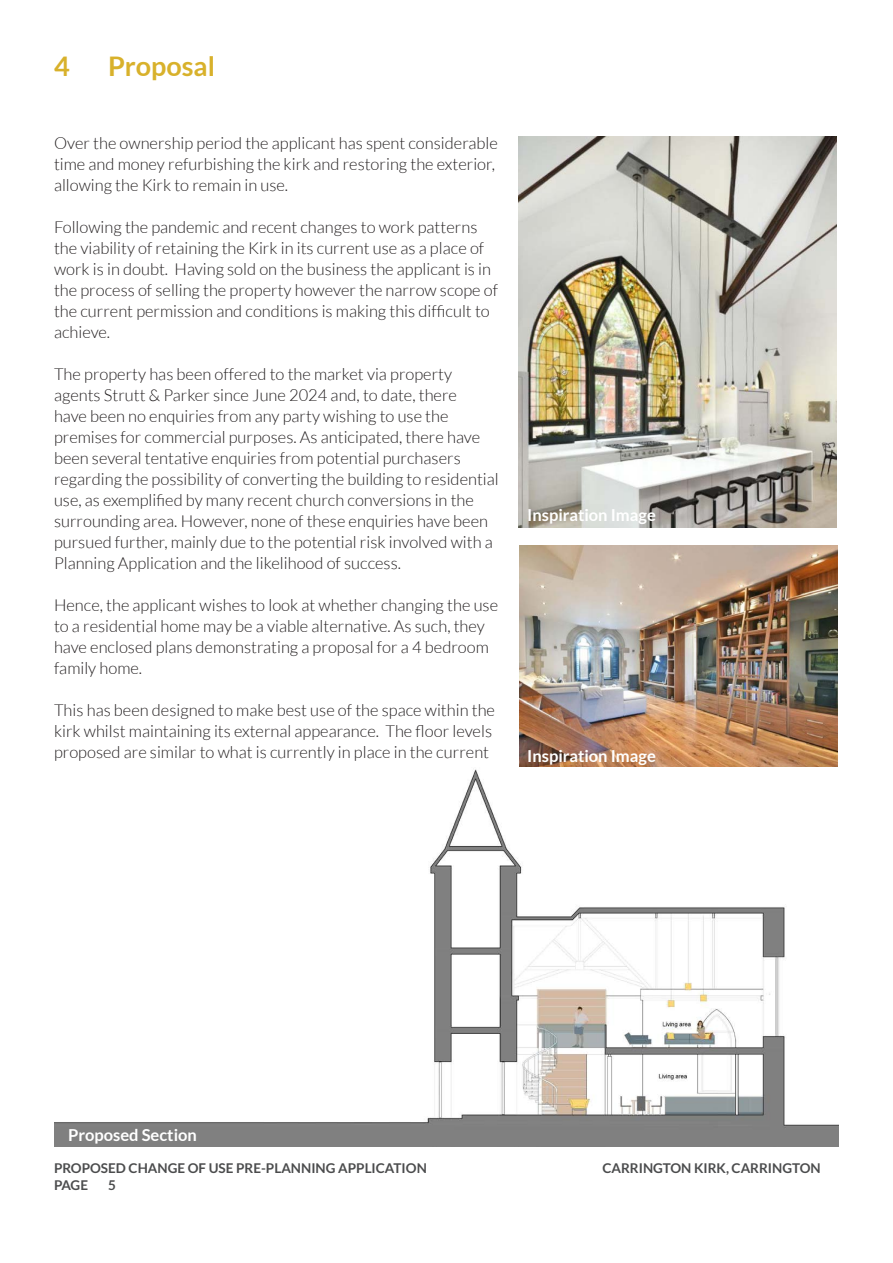
<style>
.page{position:relative;width:893px;height:1263px;background:#fff}
.page>*{position:absolute;margin:0;border:0;box-sizing:border-box;transform-origin:0 0}
.t1{font:700 27px "Lato";color:#d8b12b}
.t2{font:300 16.5px/21px "Lato";color:#231f20}
.t3{font:700 16.5px "Lato";color:#fff}
.t4{font:700 13.5px "Lato";color:#4b4c4d}
</style>
<div class="page">
<img style="left:520px;top:546px;width:318px;height:221px">
<img style="left:519px;top:136px;width:318px;height:391px">
<img style="left:54px;top:769px;width:785px;height:377px">
<p class="t1" style="left:54px;top:50px;width:17px">4</p>
<p class="t1" style="left:108px;top:50px;width:109px">Proposal</p>
<p class="t2" style="left:54px;top:133px;width:445px">Over the ownership period the applicant has spent considerable time and money refurbishing the kirk and restoring the exterior, allowing the Kirk to remain in use.</p>
<p class="t2" style="left:54px;top:217px;width:446px">Following the pandemic and recent changes to work patterns the viability of retaining the Kirk in its current use as a place of work is in doubt. Having sold on the business the applicant is in the process of selling the property however the narrow scope of the current permission and conditions is making this difficult to achieve.</p>
<p class="t2" style="left:54px;top:364px;width:446px">The property has been offered to the market via property agents Strutt &amp; Parker since June 2024 and, to date, there<br>have been no enquiries from any party wishing to use the premises for commercial purposes. As anticipated, there have been several tentative enquiries from potential purchasers regarding the possibility of converting the building to residential use, as exemplified by many recent church conversions in the surrounding area. However, none of these enquiries have been pursued further, mainly due to the potential risk involved with a Planning Application and the likelihood of success.</p>
<p class="t2" style="left:54px;top:595px;width:446px">Hence, the applicant wishes to look at whether changing the use to a residential home may be a viable alternative. As such, they have enclosed plans demonstrating a proposal for a 4 bedroom family home.</p>
<p class="t2" style="left:54px;top:700px;width:442px">This has been designed to make best use of the space within the kirk whilst maintaining its external appearance. The floor levels proposed are similar to what is currently in place in the current</p>
<p class="t3" style="left:527px;top:506px;width:130px">Inspiration Image</p>
<p class="t3" style="left:527px;top:746px;width:130px">Inspiration Image</p>
<p class="t3" style="left:68px;top:1125px;width:130px">Proposed Section</p>
<p class="t4" style="left:54px;top:1160px;width:374px">PROPOSED CHANGE OF USE PRE-PLANNING APPLICATION</p>
<p class="t4" style="left:602px;top:1160px;width:220px">CARRINGTON KIRK, CARRINGTON</p>
<p class="t4" style="left:54px;top:1177px;width:36px">PAGE</p>
<p class="t4" style="left:108px;top:1177px;width:9px">5</p>
</div>
